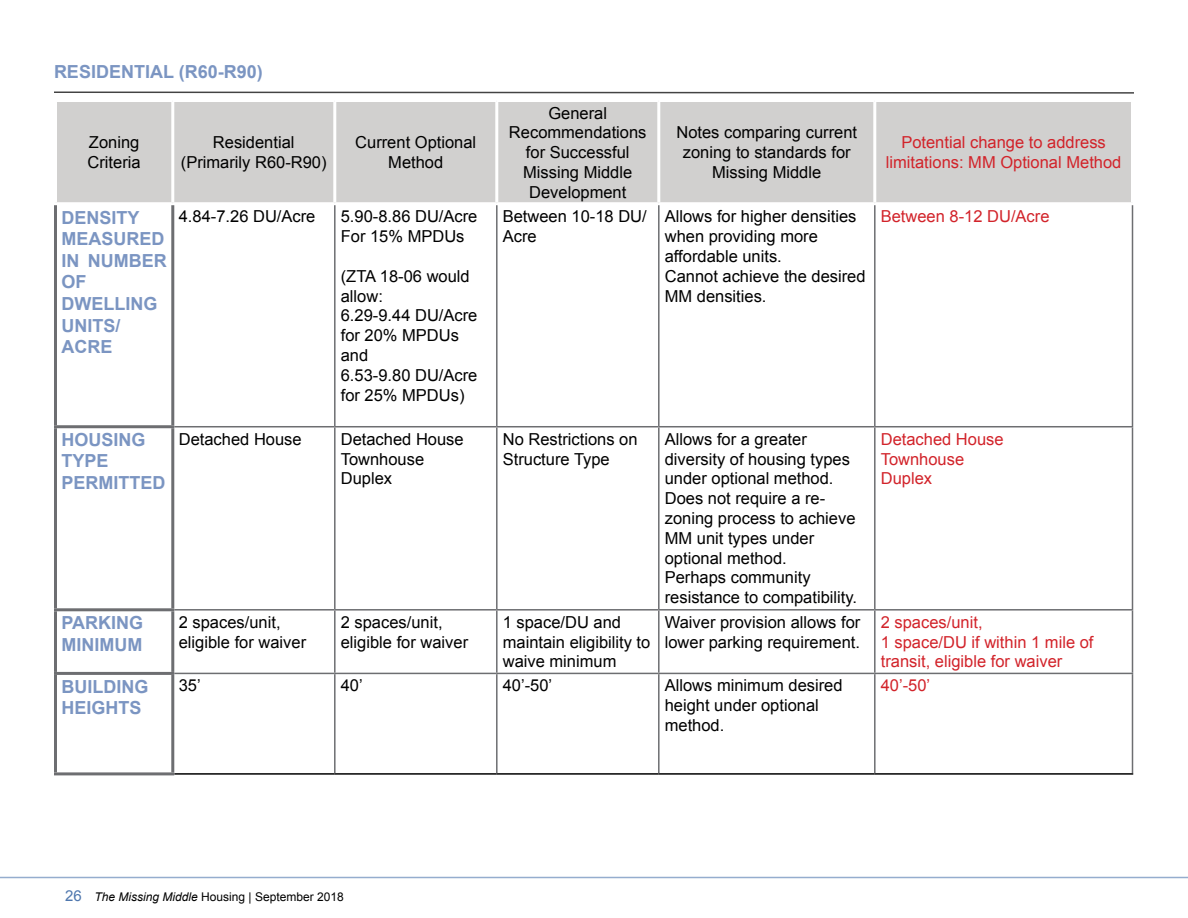
<style>
.page{position:relative;width:1188px;height:918px;background:#fff}
.page>*{position:absolute;margin:0;border:0;box-sizing:border-box;transform-origin:0 0}
.t1{font:700 18px/21.6px "Arial";color:#7b95c2}
.t2{font:16.5px/19.8px "Arial";color:#000}
.t3{font:16.5px/19.8px "Arial";color:#d2232a}
.t4{font:12px "Arial";color:#000}
.s1{font-size:15px;color:#4f77ae}
.s2{font-style:italic}
</style>
<div class="page">
<hr style="left:0;top:877px;width:1188px;height:1px;background:#4f77ae">
<div style="left:57px;top:102px;width:1074px;height:100px;background:#d1d0cf"></div>
<hr style="left:174px;top:773px;width:161px;height:2px;background:#000">
<hr style="left:335px;top:773px;width:162px;height:2px;background:#000">
<hr style="left:497px;top:773px;width:162px;height:2px;background:#000">
<hr style="left:659px;top:773px;width:216px;height:2px;background:#000">
<hr style="left:875px;top:773px;width:258px;height:2px;background:#000">
<hr style="left:171px;top:102px;width:3px;height:100px;background:#fff">
<hr style="left:333px;top:102px;width:3px;height:100px;background:#fff">
<hr style="left:495px;top:102px;width:3px;height:100px;background:#fff">
<hr style="left:657px;top:102px;width:3px;height:100px;background:#fff">
<hr style="left:873px;top:102px;width:3px;height:100px;background:#fff">
<hr style="left:334px;top:205px;width:2px;height:221px;background:#6d6e71">
<hr style="left:496px;top:205px;width:2px;height:221px;background:#6d6e71">
<hr style="left:658px;top:205px;width:2px;height:221px;background:#6d6e71">
<hr style="left:874px;top:205px;width:2px;height:221px;background:#6d6e71">
<hr style="left:1132px;top:205px;width:1px;height:221px;background:#6d6e71">
<hr style="left:174px;top:426px;width:161px;height:1px;background:#6d6e71">
<hr style="left:335px;top:426px;width:162px;height:1px;background:#6d6e71">
<hr style="left:334px;top:427px;width:2px;height:182px;background:#6d6e71">
<hr style="left:497px;top:426px;width:162px;height:1px;background:#6d6e71">
<hr style="left:496px;top:427px;width:2px;height:182px;background:#6d6e71">
<hr style="left:659px;top:426px;width:216px;height:1px;background:#6d6e71">
<hr style="left:658px;top:427px;width:2px;height:182px;background:#6d6e71">
<hr style="left:875px;top:426px;width:258px;height:1px;background:#6d6e71">
<hr style="left:874px;top:427px;width:2px;height:182px;background:#6d6e71">
<hr style="left:1132px;top:427px;width:1px;height:182px;background:#6d6e71">
<hr style="left:174px;top:609px;width:161px;height:2px;background:#6d6e71">
<hr style="left:335px;top:609px;width:162px;height:2px;background:#6d6e71">
<hr style="left:334px;top:611px;width:2px;height:62px;background:#6d6e71">
<hr style="left:497px;top:609px;width:162px;height:2px;background:#6d6e71">
<hr style="left:496px;top:611px;width:2px;height:62px;background:#6d6e71">
<hr style="left:659px;top:609px;width:216px;height:2px;background:#6d6e71">
<hr style="left:658px;top:611px;width:2px;height:62px;background:#6d6e71">
<hr style="left:875px;top:609px;width:258px;height:2px;background:#6d6e71">
<hr style="left:874px;top:611px;width:2px;height:62px;background:#6d6e71">
<hr style="left:1132px;top:611px;width:1px;height:62px;background:#6d6e71">
<hr style="left:174px;top:673px;width:161px;height:1px;background:#6d6e71">
<hr style="left:335px;top:673px;width:162px;height:1px;background:#6d6e71">
<hr style="left:334px;top:674px;width:2px;height:99px;background:#6d6e71">
<hr style="left:497px;top:673px;width:162px;height:1px;background:#6d6e71">
<hr style="left:496px;top:674px;width:2px;height:99px;background:#6d6e71">
<hr style="left:659px;top:673px;width:216px;height:1px;background:#6d6e71">
<hr style="left:658px;top:674px;width:2px;height:99px;background:#6d6e71">
<hr style="left:875px;top:673px;width:258px;height:1px;background:#6d6e71">
<hr style="left:874px;top:674px;width:2px;height:99px;background:#6d6e71">
<hr style="left:1132px;top:674px;width:1px;height:99px;background:#6d6e71">
<hr style="left:54px;top:205px;width:3px;height:220px;background:#6d6e71">
<hr style="left:171px;top:205px;width:3px;height:220px;background:#6d6e71">
<hr style="left:54px;top:425px;width:120px;height:3px;background:#6d6e71">
<hr style="left:54px;top:428px;width:3px;height:180px;background:#6d6e71">
<hr style="left:171px;top:428px;width:3px;height:180px;background:#6d6e71">
<hr style="left:54px;top:608px;width:120px;height:3px;background:#6d6e71">
<hr style="left:54px;top:611px;width:3px;height:61px;background:#6d6e71">
<hr style="left:171px;top:611px;width:3px;height:61px;background:#6d6e71">
<hr style="left:54px;top:672px;width:120px;height:3px;background:#6d6e71">
<hr style="left:54px;top:675px;width:3px;height:97px;background:#6d6e71">
<hr style="left:171px;top:675px;width:3px;height:97px;background:#6d6e71">
<hr style="left:54px;top:772px;width:120px;height:3px;background:#6d6e71">
<svg style="left:54px;top:91px;width:1080px;height:3px"></svg>
<p class="t1" style="left:54px;top:61px;width:210px">RESIDENTIAL (R60-R90)</p>
<p class="t2" style="left:88px;top:133px;width:55px">Zoning<br>Criteria</p>
<p class="t2" style="left:181px;top:133px;width:147px;text-align:center">Residential (Primarily R60-R90)</p>
<p class="t2" style="left:355px;top:133px;width:123px;text-align:center">Current Optional<br>Method</p>
<p class="t1" style="left:61px;top:207px;width:107px">DENSITY<br>MEASURED<br>IN NUMBER<br>OF<br>DWELLING<br>UNITS/<br>ACRE</p>
<p class="t2" style="left:179px;top:207px;width:138px">4.84-7.26 DU/Acre</p>
<p class="t2" style="left:341px;top:207px;width:138px">5.90-8.86 DU/Acre<br>For 15% MPDUs</p>
<p class="t2" style="left:341px;top:266px;width:138px">(ZTA 18-06 would allow:<br>6.29-9.44 DU/Acre for 20% MPDUs and<br>6.53-9.80 DU/Acre for 25% MPDUs)</p>
<p class="t2" style="left:509px;top:103px;width:139px;text-align:center">General<br>Recommendations for Successful<br>Missing Middle<br>Development</p>
<p class="t2" style="left:676px;top:123px;width:182px;text-align:center">Notes comparing current zoning to standards for<br>Missing Middle</p>
<p class="t3" style="left:886px;top:133px;width:237px;text-align:center">Potential change to address limitations: MM Optional Method</p>
<p class="t2" style="left:503px;top:207px;width:145px">Between 10-18 DU/<br>Acre</p>
<p class="t2" style="left:665px;top:207px;width:202px">Allows for higher densities when providing more affordable units.<br>Cannot achieve the desired<br>MM densities.</p>
<p class="t3" style="left:881px;top:207px;width:170px">Between 8-12 DU/Acre</p>
<p class="t1" style="left:61px;top:429px;width:106px">HOUSING<br>TYPE<br>PERMITTED</p>
<p class="t2" style="left:179px;top:429px;width:124px">Detached House</p>
<p class="t2" style="left:341px;top:429px;width:124px">Detached House<br>Townhouse<br>Duplex</p>
<p class="t2" style="left:503px;top:429px;width:136px">No Restrictions on<br>Structure Type</p>
<p class="t2" style="left:665px;top:429px;width:194px">Allows for a greater diversity of housing types under optional method.<br>Does not require a re&shy;zoning process to achieve<br>MM unit types under optional method.<br>Perhaps community resistance to compatibility.</p>
<p class="t3" style="left:881px;top:429px;width:124px">Detached House<br>Townhouse<br>Duplex</p>
<p class="t1" style="left:61px;top:612px;width:83px">PARKING<br>MINIMUM</p>
<p class="t2" style="left:179px;top:612px;width:129px">2 spaces/unit, eligible for waiver</p>
<p class="t2" style="left:341px;top:612px;width:129px">2 spaces/unit, eligible for waiver</p>
<p class="t2" style="left:503px;top:612px;width:149px">1 space/DU and maintain eligibility to waive minimum</p>
<p class="t2" style="left:665px;top:612px;width:197px">Waiver provision allows for lower parking requirement.</p>
<p class="t3" style="left:881px;top:612px;width:214px">2 spaces/unit,<br>1 space/DU if within 1 mile of transit, eligible for waiver</p>
<p class="t1" style="left:61px;top:676px;width:88px">BUILDING<br>HEIGHTS</p>
<p class="t2" style="left:179px;top:676px;width:24px">35’</p>
<p class="t2" style="left:341px;top:676px;width:24px">40’</p>
<p class="t2" style="left:503px;top:676px;width:51px">40’-50’</p>
<p class="t2" style="left:665px;top:676px;width:179px">Allows minimum desired height under optional method.</p>
<p class="t3" style="left:881px;top:676px;width:51px">40’-50’</p>
<p class="t4" style="left:65px;top:889px;width:280px"><span class="s1">26</span> <span class="s2">The Missing Middle</span> Housing | September 2018</p>
</div>
